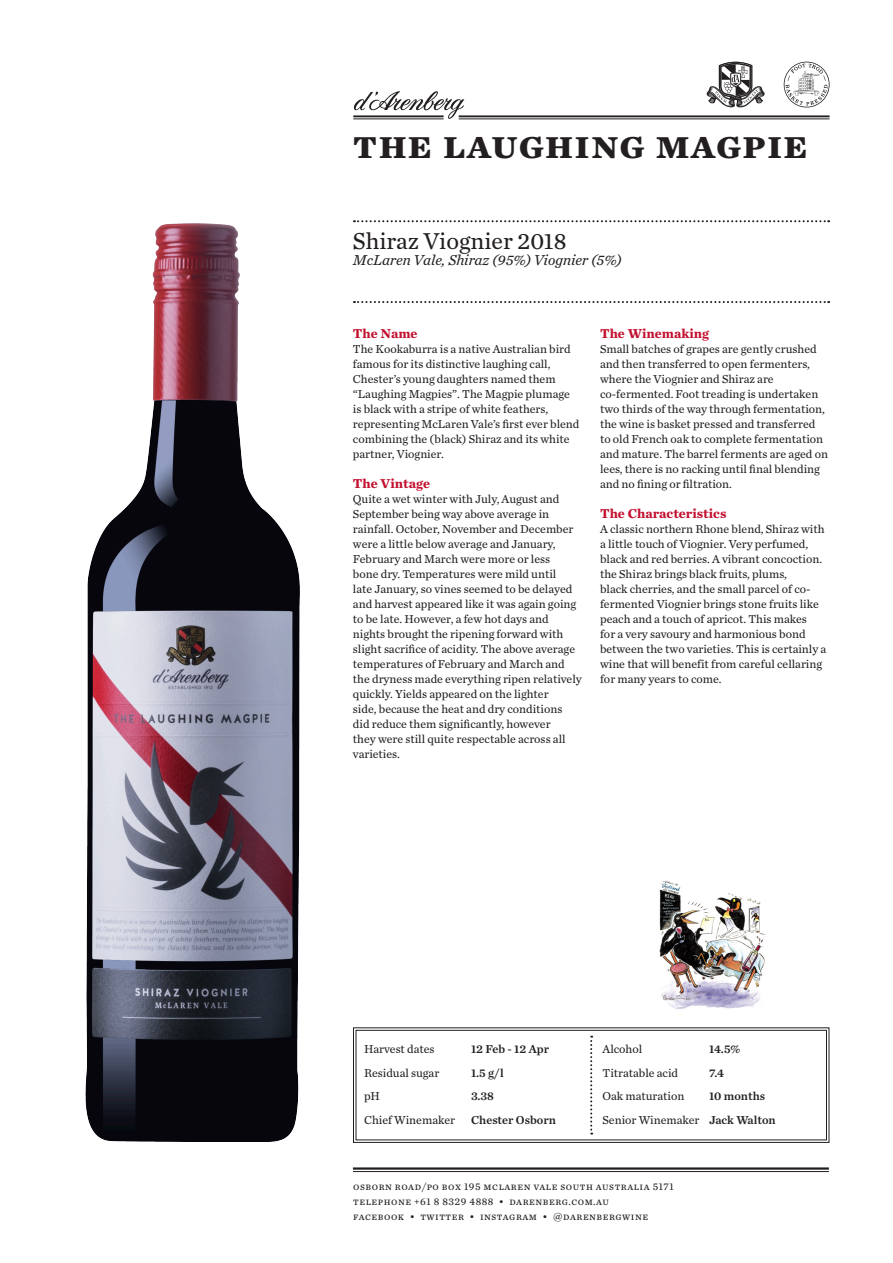
<style>
.page{position:relative;width:893px;height:1263px;background:#fff}
.page>*{position:absolute;margin:0;border:0;box-sizing:border-box;transform-origin:0 0}
.Heading_1__Name{font:700 40.5px "Chronicle Text G2";letter-spacing:.03em;color:#231f20}
.Heading_2__Variety{font:24px "Chronicle Text G2";color:#231f20}
.Heading_3__Vintage_Detail{font:italic 15px "Chronicle Text G2";color:#231f20}
.Body_Heading{font:700 13.5px "Chronicle Text G2";color:#c3102f}
.Body_Text{font:12px/15px "Chronicle Text G2";color:#231f20}
.Details{font:12px "Chronicle Text G2 Semi";color:#231f20}
.t1{font:10.5px/15px "Chronicle Text G2";letter-spacing:.05em;color:#231f20}
</style>
<div class="page">
<svg style="left:784px;top:62px;width:45px;height:45px"></svg>
<svg style="left:707px;top:62px;width:58px;height:45px"></svg>
<hr style="left:459px;top:115px;width:370px;height:2px;background:#231f20">
<hr style="left:459px;top:119px;width:370px;height:1px;background:#231f20">
<hr style="left:353px;top:119px;width:91px;height:1px;background:#231f20">
<svg style="left:353px;top:91px;width:111px;height:28px"></svg>
<hr style="left:353px;top:1167px;width:476px;height:3px;background:#231f20">
<hr style="left:353px;top:1171px;width:476px;height:1px;background:#231f20">
<svg style="left:353px;top:1027px;width:476px;height:116px"></svg>
<div style="left:356px;top:1030px;width:471px;height:110px;border:1px solid #231f20"></div>
<img style="left:85px;top:223px;width:215px;height:919px">
<svg style="left:354px;top:220px;width:475px;height:2px"></svg>
<svg style="left:354px;top:301px;width:475px;height:2px"></svg>
<img style="left:659px;top:880px;width:106px;height:129px">
<p class="Heading_1__Name" style="left:353px;top:111px;width:456px">the laughing magpie</p>
<p class="Heading_2__Variety" style="left:353px;top:223px;width:215px">Shiraz Viognier 2018</p>
<p class="Heading_3__Vintage_Detail" style="left:353px;top:249px;width:270px">McLaren Vale, Shiraz (95%) Viognier (5%)</p>
<p class="Body_Heading" style="left:353px;top:323px;width:66px">The Name</p>
<p class="Body_Text" style="left:353px;top:341px;width:228px">The Kookaburra is a native Australian bird famous for its distinctive laughing call, Chester’s young daughters named them “Laughing Magpies”. The Magpie plumage is black with a stripe of white feathers, representing McLaren Vale’s first ever blend combining the (black) Shiraz and its white partner, Viognier.</p>
<p class="Body_Heading" style="left:353px;top:473px;width:79px">The Vintage</p>
<p class="Body_Text" style="left:353px;top:491px;width:230px">Quite a wet winter with July, August and September being way above average in rainfall. October, November and December were a little below average and January, February and March were more or less<br>bone dry. Temperatures were mild until<br>late January, so vines seemed to be delayed and harvest appeared like it was again going to be late. However, a few hot days and nights brought the ripening forward with slight sacrifice of acidity. The above average temperatures of February and March and the dryness made everything ripen relatively quickly. Yields appeared on the lighter<br>side, because the heat and dry conditions did reduce them significantly, however<br>they were still quite respectable across all varieties.</p>
<p class="Body_Heading" style="left:600px;top:323px;width:111px">The Winemaking</p>
<p class="Body_Text" style="left:600px;top:341px;width:229px">Small batches of grapes are gently crushed and then transferred to open fermenters, where the Viognier and Shiraz are co-fermented. Foot treading is undertaken two thirds of the way through fermentation, the wine is basket pressed and transferred to old French oak to complete fermentation and mature. The barrel ferments are aged on lees, there is no racking until final blending and no fining or filtration.</p>
<p class="Body_Heading" style="left:600px;top:503px;width:128px">The Characteristics</p>
<p class="Body_Text" style="left:600px;top:521px;width:228px">A classic northern Rhone blend, Shiraz with a little touch of Viognier. Very perfumed, black and red berries. A vibrant concoction. the Shiraz brings black fruits, plums,<br>black cherries, and the small parcel of co&shy;fermented Viognier brings stone fruits like peach and a touch of apricot. This makes<br>for a very savoury and harmonious bond between the two varieties. This is certainly a wine that will benefit from careful cellaring for many years to come.</p>
<p class="Body_Text" style="left:364px;top:1041px;width:72px">Harvest dates</p>
<p class="Details" style="left:471px;top:1040px;width:80px">12 Feb - 12 Apr</p>
<p class="Body_Text" style="left:603px;top:1041px;width:41px">Alcohol</p>
<p class="Details" style="left:709px;top:1040px;width:33px">14.5%</p>
<p class="Body_Text" style="left:364px;top:1065px;width:77px">Residual sugar</p>
<p class="Details" style="left:471px;top:1063px;width:34px">1.5 g/l</p>
<p class="Body_Text" style="left:603px;top:1065px;width:77px">Titratable acid</p>
<p class="Details" style="left:709px;top:1063px;width:17px">7.4</p>
<p class="Body_Text" style="left:364px;top:1088px;width:18px">pH</p>
<p class="Details" style="left:471px;top:1087px;width:25px">3.38</p>
<p class="Body_Text" style="left:603px;top:1088px;width:83px">Oak maturation</p>
<p class="Details" style="left:709px;top:1087px;width:58px">10 months</p>
<p class="Body_Text" style="left:364px;top:1111px;width:93px">Chief Winemaker</p>
<p class="Details" style="left:471px;top:1110px;width:86px">Chester Osborn</p>
<p class="Body_Text" style="left:603px;top:1111px;width:98px">Senior Winemaker</p>
<p class="Details" style="left:709px;top:1110px;width:68px">Jack Walton</p>
<p class="t1" style="left:353px;top:1179px;width:322px">osborn road/po box 195 mclaren vale south australia 5171 telephone +61 8 8329 4888 • darenberg.com.au</p>
<p class="t1" style="left:353px;top:1209px;width:296px">facebook • twitter • instagram • @darenbergwine</p>
</div>
